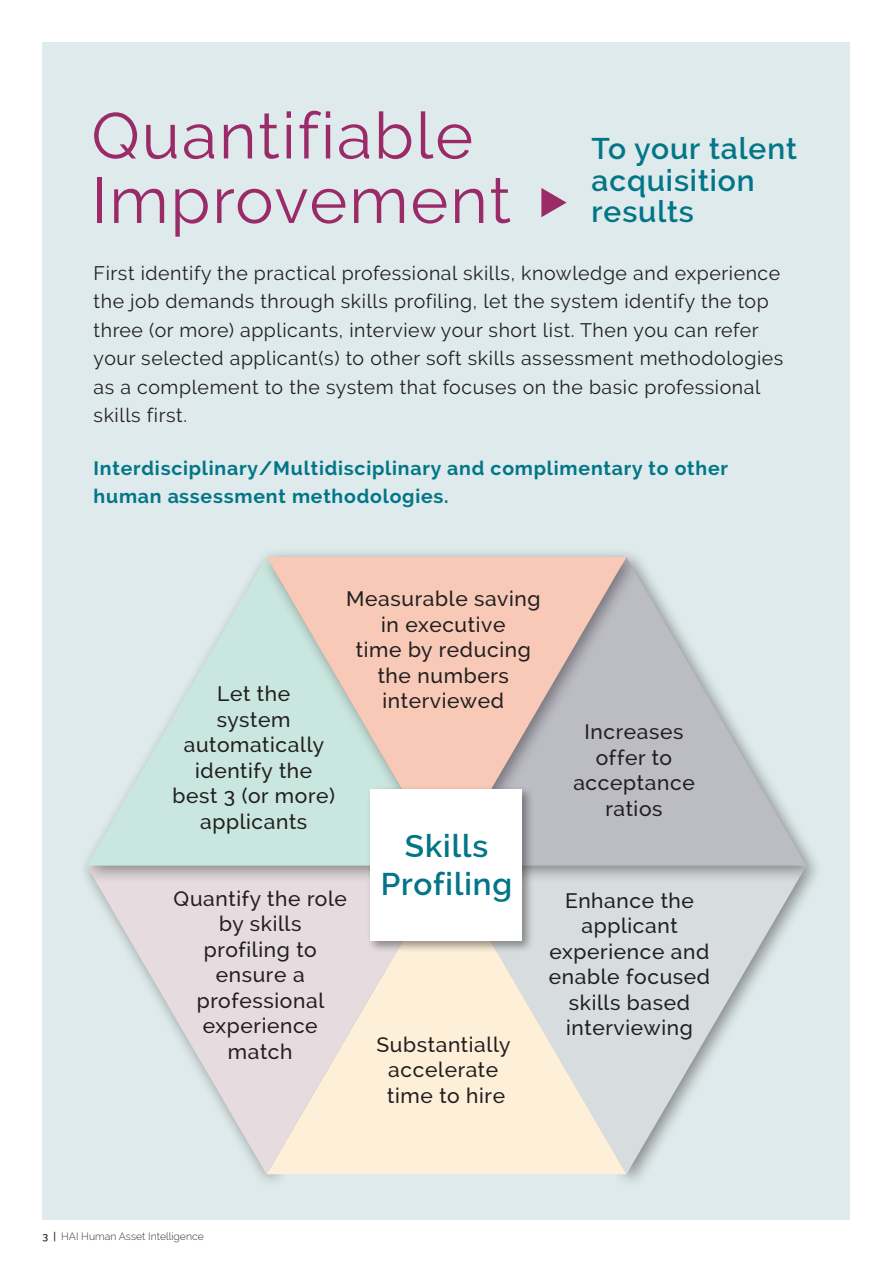
<style>
.page{position:relative;width:893px;height:1263px;background:#fff}
.page>*{position:absolute;margin:0;border:0;box-sizing:border-box;transform-origin:0 0}
.t1{font:64.5px "Raleway";letter-spacing:.03em;color:#9b2a69}
.t2{font:600 31.5px "Raleway";letter-spacing:.03em;color:#027688}
.t3{font:600 30px/31.5px "Raleway";letter-spacing:.03em;color:#027688}
.t4{font:500 21px/25.5px "Raleway";letter-spacing:.03em;color:#231f20;text-align:center}
.t5{font:19.5px/28.5px "Raleway";letter-spacing:.03em;color:#231f20}
.t6{font:700 19.5px/28.5px "Raleway";letter-spacing:.04em;color:#027688}
.t7{font:300 10.5px "Raleway";color:#2c3841}
.s1{font-weight:600}
</style>
<div class="page">
<div style="left:43px;top:43px;width:807px;height:1177px;background:#deeaeb"></div>
<svg style="left:541px;top:188px;width:26px;height:29px"></svg>
<svg style="left:90px;top:884px;width:177px;height:290px;fill:#dedcdf"></svg>
<svg style="left:626px;top:884px;width:180px;height:290px;fill:#d7ddde"></svg>
<svg style="left:267px;top:884px;width:359px;height:290px;fill:#feefd9"></svg>
<div style="left:79px;top:549px;width:384px;height:335px;background:#231f20;opacity:.48"></div>
<svg style="left:87px;top:557px;width:172px;height:309px"></svg>
<div style="left:439px;top:549px;width:384px;height:335px;background:#231f20;opacity:.48"></div>
<svg style="left:643px;top:557px;width:163px;height:309px"></svg>
<div style="left:259px;top:547px;width:384px;height:335px;background:#231f20;opacity:.48"></div>
<svg style="left:267px;top:557px;width:359px;height:309px;background:#dccbc1"></svg>
<div style="left:367px;top:785px;width:168px;height:169px;background:#231f20;opacity:.46"></div>
<div style="left:371px;top:789px;width:151px;height:152px;background:#fff"></div>
<p class="t1" style="left:91px;top:98px;width:383px">Quantifiable</p>
<p class="t1" style="left:91px;top:163px;width:421px">Improvement</p>
<p class="t5" style="left:94px;top:259px;width:691px">First identify the practical professional skills, knowledge and experience the job demands through skills profiling, let the system identify the top three (or more) applicants, interview your short list. Then you can refer your selected applicant(s) to other soft skills assessment methodologies as a complement to the system that focuses on the basic professional skills first.</p>
<p class="t6" style="left:94px;top:454px;width:636px">Interdisciplinary/Multidisciplinary and complimentary to other human assessment methodologies.</p>
<p class="t3" style="left:591px;top:133px;width:207px">To your talent acquisition</p>
<p class="t3" style="left:591px;top:196px;width:104px">results</p>
<p class="t4" style="left:346px;top:586px;width:196px">Measurable saving in executive<br>time by reducing the numbers interviewed</p>
<p class="t4" style="left:172px;top:681px;width:164px">Let the<br>system automatically identify the best 3 (or more) applicants</p>
<p class="t2" style="left:405px;top:828px;width:85px">Skills</p>
<p class="t2" style="left:381px;top:865px;width:133px">Profiling</p>
<p class="t4" style="left:174px;top:886px;width:175px">Quantify the role by skills</p>
<p class="t4" style="left:197px;top:937px;width:129px">profiling to ensure a professional experience</p>
<p class="t4" style="left:228px;top:1039px;width:66px">match</p>
<p class="t4" style="left:377px;top:1031px;width:136px">Substantially</p>
<p class="t4" style="left:388px;top:1057px;width:111px">accelerate</p>
<p class="t4" style="left:387px;top:1082px;width:119px">time to hire</p>
<p class="t4" style="left:584px;top:719px;width:101px">Increases</p>
<p class="t4" style="left:573px;top:745px;width:123px">offer to acceptance ratios</p>
<p class="t4" style="left:549px;top:887px;width:163px">Enhance the applicant experience and enable focused skills based interviewing</p>
<p class="t7" style="left:43px;top:1230px;width:163px"><span class="s1">3 |</span> HAI Human Asset Intelligence</p>
</div>
